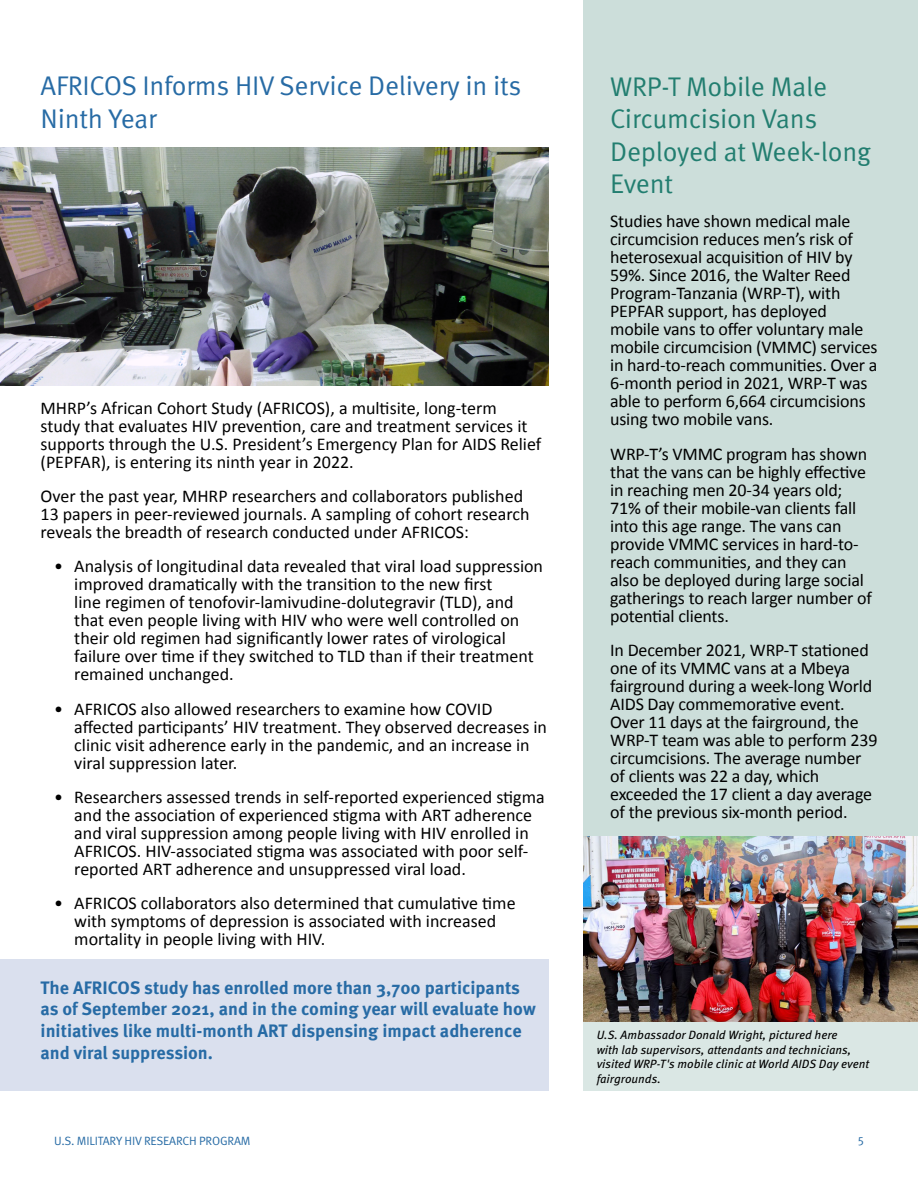
<style>
.page{position:relative;width:918px;height:1188px;background:#fff}
.page>*{position:absolute;margin:0;border:0;box-sizing:border-box;transform-origin:0 0}
.t1{font:27px/32.4px "Meta Pro Norm";letter-spacing:-.01em;color:#227e70}
.t2{font:27px/32.4px "Meta Pro Norm";letter-spacing:-.01em;color:#276ba5}
.t3{font:18px/18px "Calibri";letter-spacing:-.005em;color:#000}
.t4{font:700 18px/21.6px "Meta Pro";color:#276ba5}
.t5{font:italic 12px/14.4px "Meta Pro";color:#000}
.t6{font:12px "Meta Pro Norm";letter-spacing:-.015em;color:#276ba5}
</style>
<div class="page">
<div style="left:0;top:959px;width:548px;height:132px;background:#dae0ee"></div>
<div style="left:583px;top:0;width:335px;height:1090px;background:#ccdeda"></div>
<img style="left:583px;top:836px;width:335px;height:186px">
<div style="left:583px;top:1022px;width:335px;height:68px;background:#dae7e4"></div>
<img style="left:0;top:147px;width:548px;height:238px">
<h1 class="t2" style="left:41px;top:68px;width:482px">AFRICOS Informs HIV Service Delivery in its<br>Ninth Year</h1>
<p class="t3" style="left:41px;top:399px;width:502px">MHRP’s African Cohort Study (AFRICOS), a multisite, long-term<br>study that evaluates HIV prevention, care and treatment services it supports through the U.S. President’s Emergency Plan for AIDS Relief (PEPFAR), is entering its ninth year in 2022.</p>
<p class="t3" style="left:41px;top:487px;width:491px">Over the past year, MHRP researchers and collaborators published<br>13 papers in peer-reviewed journals. A sampling of cohort research reveals the breadth of research conducted under AFRICOS:</p>
<p class="t3" style="left:74px;top:557px;width:470px;text-indent:-20px">• Analysis of longitudinal data revealed that viral load suppression improved dramatically with the transition to the new first<br>line regimen of tenofovir-lamivudine-dolutegravir (TLD), and that even people living with HIV who were well controlled on their old regimen had significantly lower rates of virological failure over time if they switched to TLD than if their treatment remained unchanged.</p>
<p class="t3" style="left:74px;top:699px;width:474px;text-indent:-20px">• AFRICOS also allowed researchers to examine how COVID affected participants’ HIV treatment. They observed decreases in clinic visit adherence early in the pandemic, and an increase in viral suppression later.</p>
<p class="t3" style="left:74px;top:787px;width:472px;text-indent:-20px">• Researchers assessed trends in self-reported experienced stigma and the association of experienced stigma with ART adherence and viral suppression among people living with HIV enrolled in AFRICOS. HIV-associated stigma was associated with poor self&shy;reported ART adherence and unsuppressed viral load.</p>
<p class="t3" style="left:74px;top:894px;width:443px;text-indent:-20px">• AFRICOS collaborators also determined that cumulative time with symptoms of depression is associated with increased mortality in people living with HIV.</p>
<p class="t4" style="left:41px;top:976px;width:497px">The AFRICOS study has enrolled more than 3,700 participants as of September 2021, and in the coming year will evaluate how initiatives like multi-month ART dispensing impact adherence and viral suppression.</p>
<h1 class="t1" style="left:610px;top:69px;width:262px">WRP-T Mobile Male<br>Circumcision Vans<br>Deployed at Week-long<br>Event</h1>
<p class="t3" style="left:610px;top:212px;width:269px">Studies have shown medical male circumcision reduces men’s risk of heterosexual acquisition of HIV by 59%. Since 2016, the Walter Reed Program-Tanzania (WRP-T), with PEPFAR support, has deployed mobile vans to offer voluntary male mobile circumcision (VMMC) services in hard-to-reach communities. Over a 6-month period in 2021, WRP-T was able to perform 6,664 circumcisions using two mobile vans.</p>
<p class="t3" style="left:610px;top:444px;width:263px">WRP-T’s VMMC program has shown that the vans can be highly effective in reaching men 20-34 years old;<br>71% of their mobile-van clients fall into this age range. The vans can provide VMMC services in hard-to&shy;reach communities, and they can also be deployed during large social gatherings to reach larger number of potential clients.</p>
<p class="t3" style="left:610px;top:640px;width:269px">In December 2021, WRP-T stationed one of its VMMC vans at a Mbeya fairground during a week-long World AIDS Day commemorative event.<br>Over 11 days at the fairground, the WRP-T team was able to perform 239 circumcisions. The average number of clients was 22 a day, which exceeded the 17 client a day average of the previous six-month period.</p>
<p class="t5" style="left:597px;top:1027px;width:274px">U.S. Ambassador Donald Wright, pictured here<br>with lab supervisors, attendants and technicians, visited WRP-T's mobile clinic at World AIDS Day event fairgrounds.</p>
<p class="t6" style="left:54px;top:1132px;width:198px">U.S. MILITARY HIV RESEARCH PROGRAM</p>
<p class="t6" style="left:858px;top:1132px;width:7px">5</p>
</div>
